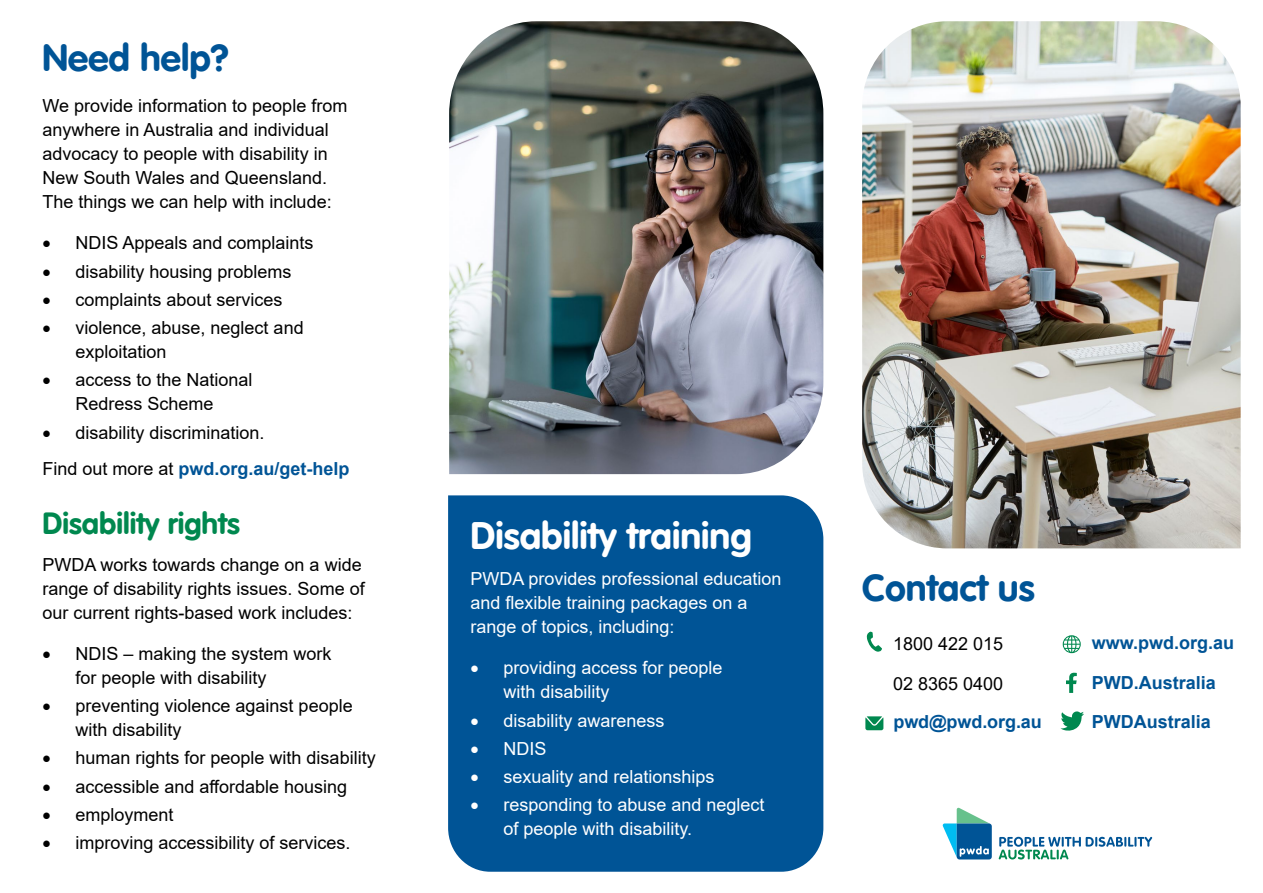
<style>
.page{position:relative;width:1263px;height:893px;background:#fff}
.page>*{position:absolute;margin:0;border:0;box-sizing:border-box;transform-origin:0 0}
.t1{font:37.5px "VAG Rounded Bold";color:#005496}
.H2_reverse{font:37.5px "VAG Rounded Bold";color:#fff}
.t2{font:30px "VAG Rounded Bold";color:#00884f}
.t3{font:18px/24px "Arial";color:#000}
.t4{font:18px/24px "Arial";color:#fff}
.Body_copy{font:700 18px "Arial";color:#005496}
.s1{font-weight:400;color:#000}
</style>
<div class="page">
<img style="left:449px;top:21px;width:374px;height:453px">
<div style="left:448px;top:495px;width:375px;height:377px;background:#005496"></div>
<img style="left:862px;top:21px;width:379px;height:527px">
<svg style="left:867px;top:632px;width:15px;height:20px"></svg>
<svg style="left:865px;top:716px;width:18px;height:14px"></svg>
<svg style="left:1063px;top:635px;width:18px;height:18px"></svg>
<svg style="left:1066px;top:673px;width:11px;height:20px"></svg>
<svg style="left:1060px;top:711px;width:24px;height:20px"></svg>
<svg style="left:999px;top:837px;width:153px;height:22px"></svg>
<svg style="left:943px;top:807px;width:49px;height:52px"></svg>
<h2 class="t1" style="left:43px;top:36px;width:188px">Need help?</h2>
<p class="t3" style="left:43px;top:94px;width:306px">We provide information to people from anywhere in Australia and individual advocacy to people with disability in New South Wales and Queensland.<br>The things we can help with include:</p>
<p class="t3" style="left:43px;top:231px;width:273px">• NDIS Appeals and complaints</p>
<p class="t3" style="left:43px;top:259px;width:251px">• disability housing problems</p>
<p class="t3" style="left:43px;top:287px;width:242px">• complaints about services</p>
<p class="t3" style="left:76px;top:316px;width:230px;text-indent:-33px">• violence, abuse, neglect and exploitation</p>
<p class="t3" style="left:43px;top:368px;width:212px;text-align:center">• access to the National<br>Redress Scheme</p>
<p class="t3" style="left:43px;top:420px;width:224px">• disability discrimination.</p>
<p class="Body_copy" style="left:43px;top:456px;width:309px"><span class="s1">Find out more at</span> pwd.org.au/get-help</p>
<h3 class="t2" style="left:43px;top:506px;width:199px">Disability rights</h3>
<p class="t3" style="left:43px;top:552px;width:324px">PWDA works towards change on a wide range of disability rights issues. Some of our current rights-based work includes:</p>
<p class="t3" style="left:76px;top:641px;width:258px;text-indent:-33px">• NDIS – making the system work for people with disability</p>
<p class="t3" style="left:76px;top:694px;width:279px;text-indent:-33px">• preventing violence against people with disability</p>
<p class="t3" style="left:43px;top:746px;width:335px">• human rights for people with disability</p>
<p class="t3" style="left:43px;top:774px;width:306px">• accessible and affordable housing</p>
<p class="t3" style="left:43px;top:802px;width:133px">• employment</p>
<p class="t3" style="left:43px;top:831px;width:310px">• improving accessibility of services.</p>
<h2 class="H2_reverse" style="left:470px;top:513px;width:283px">Disability training</h2>
<p class="t4" style="left:470px;top:567px;width:313px">PWDA provides professional education and flexible training packages on a range of topics, including:</p>
<p class="t4" style="left:503px;top:656px;width:221px;text-indent:-33px">• providing access for people with disability</p>
<p class="t4" style="left:470px;top:708px;width:196px">• disability awareness</p>
<p class="t4" style="left:470px;top:736px;width:77px">• NDIS</p>
<p class="t4" style="left:470px;top:765px;width:246px">• sexuality and relationships</p>
<p class="t4" style="left:503px;top:793px;width:263px;text-indent:-33px">• responding to abuse and neglect of people with disability.</p>
<h2 class="t1" style="left:862px;top:566px;width:174px">Contact us</h2>
<p class="t3" style="left:893px;top:624px;width:112px;line-height:39.6px">1800 422 015<br>02 8365 0400</p>
<p class="Body_copy" style="left:893px;top:709px;width:150px">pwd@pwd.org.au</p>
<p class="Body_copy" style="left:1092px;top:630px;width:144px">www.pwd.org.au</p>
<p class="Body_copy" style="left:1092px;top:670px;width:126px">PWD.Australia</p>
<p class="Body_copy" style="left:1092px;top:709px;width:121px">PWDAustralia</p>
</div>
